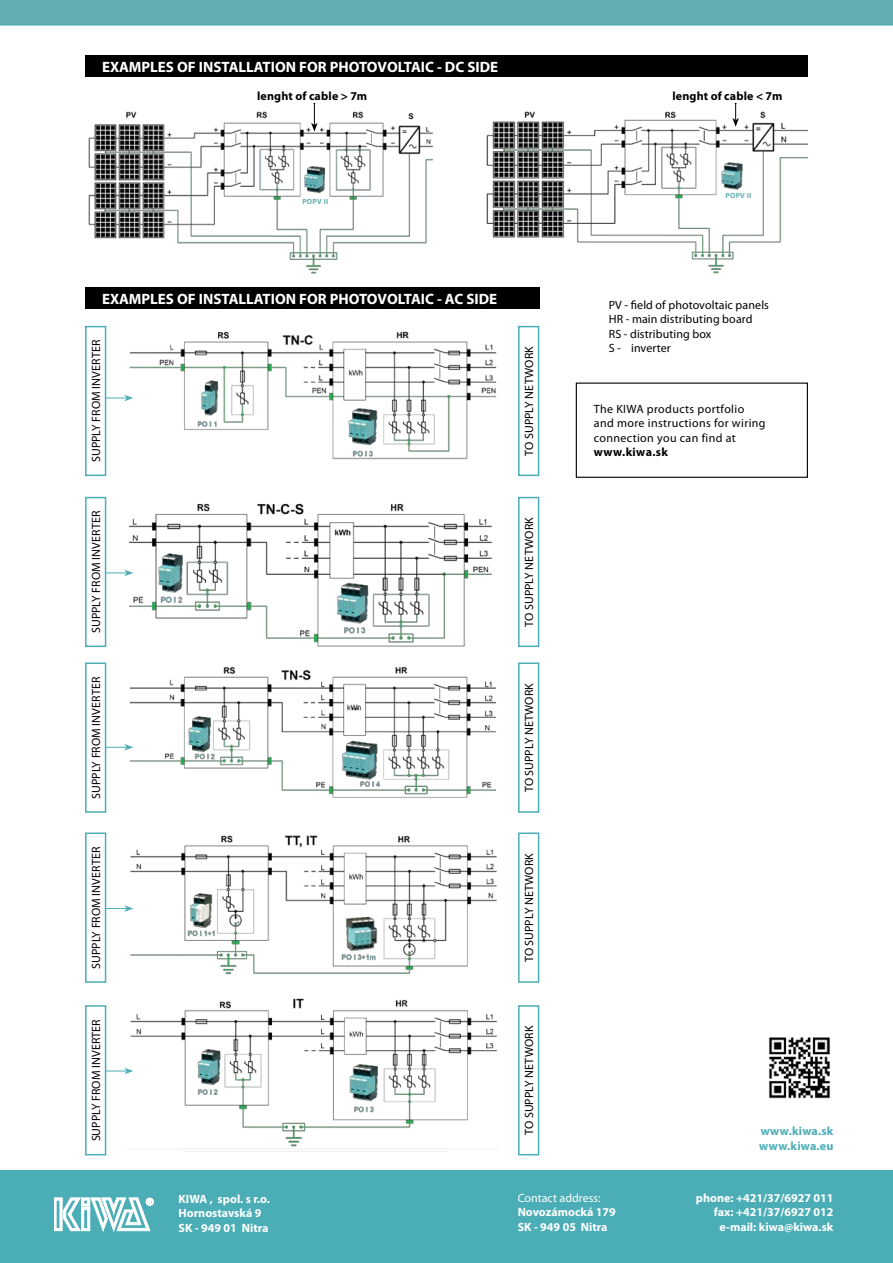
<style>
.page{position:relative;width:893px;height:1263px;background:#fff}
.page>*{position:absolute;margin:0;border:0;box-sizing:border-box;transform-origin:0 0}
.t1{font:700 15px "Myriad Pro";color:#fff}
.t2{font:12px/14.4px "Myriad Pro";letter-spacing:.01em;color:#000}
.t3{font:700 12px/14.4px "Myriad Pro";color:#fff}
.t4{font:12px/14.4px "Myriad Pro";letter-spacing:.03em;color:#000}
.t5{font:700 12px "Myriad Pro";letter-spacing:.015em;color:#000}
.t6{font:700 12px/14.4px "Myriad Pro";letter-spacing:.02em;color:#4badb6}
.t7{font:12px "Myriad Pro";color:#fff}
.t8{font:700 12px "Myriad Pro";letter-spacing:.035em;color:#000}
.t9{font:700 7.5px "Myriad Pro";letter-spacing:.03em;color:#62afb2}
</style>
<div class="page">
<img style="left:88px;top:111px;width:345px;height:163px">
<img style="left:486px;top:111px;width:322px;height:163px">
<div style="left:85px;top:55px;width:723px;height:22px;background:#000"></div>
<div style="left:85px;top:288px;width:454px;height:21px;background:#000"></div>
<img style="left:124px;top:331px;width:373px;height:129px">
<img style="left:130px;top:835px;width:367px;height:140px">
<img style="left:124px;top:503px;width:368px;height:144px">
<img style="left:124px;top:666px;width:373px;height:132px">
<svg style="left:0;top:0;width:893px;height:26px;background:#63b0b3"></svg>
<svg style="left:732px;top:103px;width:7px;height:24px"></svg>
<svg style="left:311px;top:103px;width:7px;height:29px"></svg>
<div style="left:85px;top:326px;width:21px;height:150px;border:2px solid #4badb6"></div>
<div style="left:518px;top:326px;width:21px;height:150px;border:2px solid #4badb6"></div>
<div style="left:85px;top:497px;width:21px;height:150px;border:2px solid #4badb6"></div>
<div style="left:518px;top:497px;width:21px;height:150px;border:2px solid #4badb6"></div>
<div style="left:85px;top:662px;width:21px;height:151px;border:2px solid #4badb6"></div>
<div style="left:518px;top:662px;width:21px;height:151px;border:2px solid #4badb6"></div>
<div style="left:85px;top:832px;width:21px;height:151px;border:2px solid #4badb6"></div>
<div style="left:518px;top:832px;width:21px;height:151px;border:2px solid #4badb6"></div>
<div style="left:85px;top:1005px;width:21px;height:150px;border:2px solid #4badb6"></div>
<div style="left:518px;top:1005px;width:21px;height:150px;border:2px solid #4badb6"></div>
<img style="left:769px;top:1037px;width:61px;height:62px">
<img style="left:124px;top:998px;width:373px;height:154px">
<svg style="left:105px;top:395px;width:28px;height:6px"></svg>
<svg style="left:105px;top:570px;width:28px;height:6px"></svg>
<svg style="left:105px;top:744px;width:28px;height:6px"></svg>
<svg style="left:105px;top:905px;width:28px;height:7px"></svg>
<svg style="left:105px;top:1068px;width:28px;height:6px"></svg>
<div style="left:0;top:1170px;width:893px;height:93px;background:#4badb6"></div>
<svg style="left:54px;top:1198px;width:99px;height:33px"></svg>
<div style="left:296px;top:198px;width:39px;height:18px;background:#fff"></div>
<div style="left:719px;top:192px;width:39px;height:18px;background:#fff"></div>
<div style="left:576px;top:383px;width:232px;height:95px;border:1px solid #000"></div>
<p class="t1" style="left:102px;top:57px;width:398px">EXAMPLES OF INSTALLATION FOR PHOTOVOLTAIC - DC SIDE</p>
<p class="t5" style="left:257px;top:88px;width:112px">lenght of cable &gt; 7m</p>
<p class="t5" style="left:672px;top:88px;width:112px">lenght of cable &lt; 7m</p>
<p class="t9" style="left:302px;top:196px;width:27px">POPV II</p>
<p class="t1" style="left:102px;top:289px;width:397px">EXAMPLES OF INSTALLATION FOR PHOTOVOLTAIC - AC SIDE</p>
<p class="t2" style="left:89px;top:462px;width:124px;rotate:-90deg">SUPPLY FROM INVERTER</p>
<p class="t2" style="left:522px;top:456px;width:111px;rotate:-90deg">TO SUPPLY NETWORK</p>
<p class="t2" style="left:89px;top:633px;width:124px;rotate:-90deg">SUPPLY FROM INVERTER</p>
<p class="t2" style="left:522px;top:627px;width:111px;rotate:-90deg">TO SUPPLY NETWORK</p>
<p class="t2" style="left:89px;top:799px;width:124px;rotate:-90deg">SUPPLY FROM INVERTER</p>
<p class="t2" style="left:522px;top:792px;width:111px;rotate:-90deg">TO SUPPLY NETWORK</p>
<p class="t2" style="left:89px;top:969px;width:124px;rotate:-90deg">SUPPLY FROM INVERTER</p>
<p class="t2" style="left:522px;top:962px;width:111px;rotate:-90deg">TO SUPPLY NETWORK</p>
<p class="t2" style="left:89px;top:1141px;width:124px;rotate:-90deg">SUPPLY FROM INVERTER</p>
<p class="t2" style="left:522px;top:1135px;width:111px;rotate:-90deg">TO SUPPLY NETWORK</p>
<p class="t9" style="left:725px;top:191px;width:27px">POPV II</p>
<p class="t2" style="left:609px;top:297px;width:162px">PV - field of photovoltaic panels<br>HR - main distributing board<br>RS - distributing box<br>S - inverter</p>
<p class="t4" style="left:594px;top:402px;width:173px">The KIWA products portfolio and more instructions for wiring connection you can find at</p>
<p class="t8" style="left:594px;top:444px;width:76px">www.kiwa.sk</p>
<p class="t6" style="left:759px;top:1124px;width:76px">www.kiwa.sk www.kiwa.eu</p>
<p class="t3" style="left:179px;top:1191px;width:93px">KIWA , spol. s r.o.<br>Hornostavská 9<br>SK - 949 01 Nitra</p>
<p class="t7" style="left:518px;top:1190px;width:84px">Contact address:</p>
<p class="t3" style="left:518px;top:1204px;width:100px">Novozámocká 179<br>SK - 949 05 Nitra</p>
<p class="t3" style="left:696px;top:1190px;width:139px;text-align:right">phone: +421/37/6927 011 fax: +421/37/6927 012 e-mail: kiwa@kiwa.sk</p>
</div>
